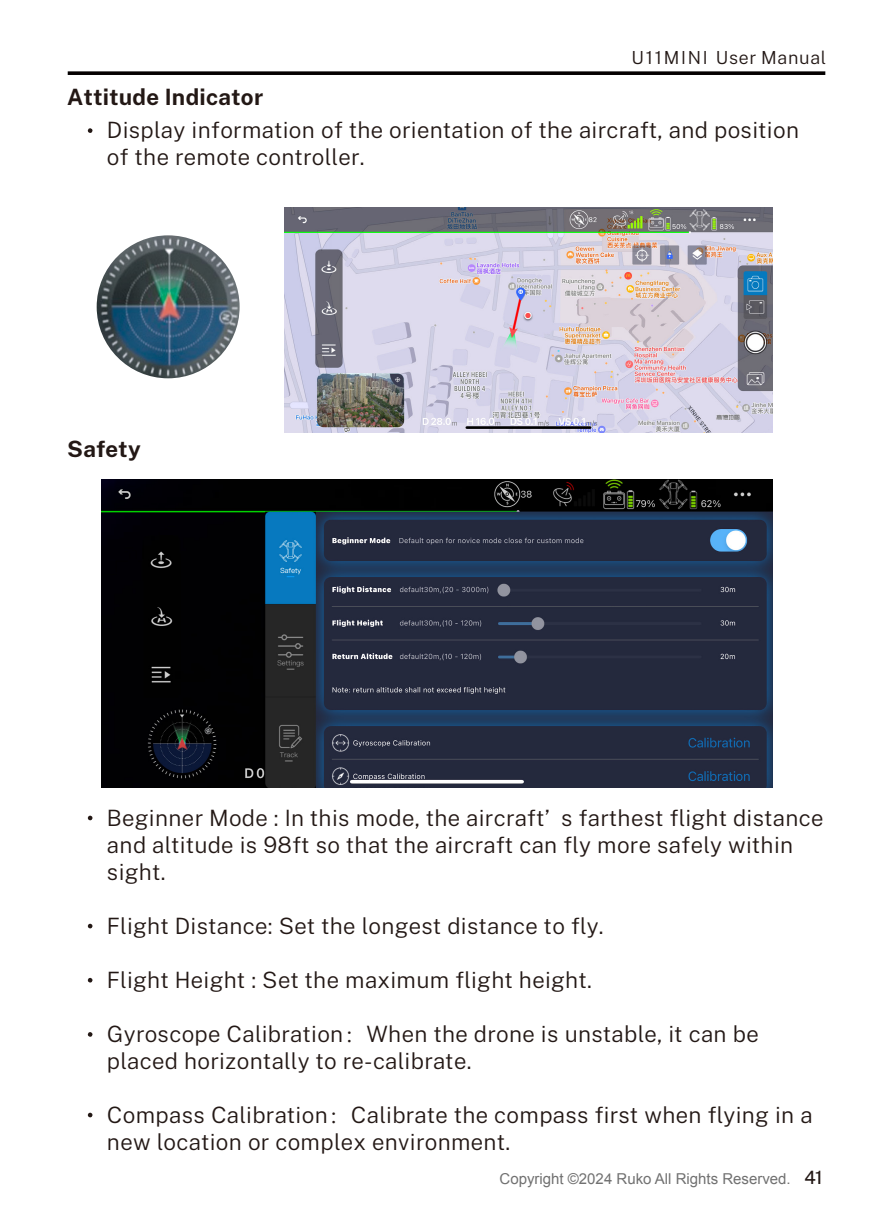
<style>
.page{position:relative;width:893px;height:1225px;background:#fff}
.page>*{position:absolute;margin:0;border:0;box-sizing:border-box;transform-origin:0 0}
.t1{font:300 22.5px/27px "Public Sans";letter-spacing:.015em;color:#231815}
.t2{font:700 22.5px "Public Sans";letter-spacing:.015em;color:#231815}
.t3{font:300 18px "Public Sans";letter-spacing:.04em;color:#231815}
.t4{font:15px "Arial";color:#717171}
.s1{font-family:"Adobe Song Std"}
.s2{font-family:"Public Sans";font-weight:500;font-size:18.3px;color:#231815}
</style>
<div class="page">
<svg style="left:68px;top:71px;width:757px;height:4px;background:#1c1919"></svg>
<svg style="left:88px;top:128px;width:5px;height:5px"></svg>
<svg style="left:88px;top:815px;width:5px;height:5px"></svg>
<svg style="left:88px;top:923px;width:5px;height:5px"></svg>
<svg style="left:88px;top:977px;width:5px;height:5px"></svg>
<svg style="left:88px;top:1032px;width:5px;height:5px"></svg>
<svg style="left:88px;top:1112px;width:5px;height:5px"></svg>
<img style="left:97px;top:235px;width:143px;height:143px;border-radius:71px">
<img style="left:101px;top:479px;width:672px;height:308px">
<img style="left:284px;top:207px;width:489px;height:226px">
<p class="t2" style="left:67px;top:79px;width:197px">Attitude Indicator</p>
<p class="t3" style="left:631px;top:44px;width:196px">U11MINI User Manual</p>
<p class="t1" style="left:107px;top:116px;width:694px">Display information of the orientation of the aircraft, and position of the remote controller.</p>
<p class="t2" style="left:67px;top:431px;width:75px">Safety</p>
<p class="t1" style="left:107px;top:803px;width:718px">Beginner Mode : In this mode, the aircraft’ s farthest flight distance and altitude is 98ft so that the aircraft can fly more safely within sight.</p>
<p class="t1" style="left:107px;top:911px;width:498px">Flight Distance: Set the longest distance to fly.</p>
<p class="t1" style="left:107px;top:965px;width:486px">Flight Height : Set the maximum flight height.</p>
<p class="t1" style="left:107px;top:1019px;width:653px">Gyroscope Calibration<span class="s1">：</span>When the drone is unstable, it can be placed horizontally to re-calibrate.</p>
<p class="t1" style="left:107px;top:1100px;width:707px">Compass Calibration<span class="s1">：</span>Calibrate the compass first when flying in a new location or complex environment.</p>
<p class="t4" style="left:500px;top:1168px;width:325px">Copyright ©2024 Ruko All Rights Reserved. <span class="s2">41</span></p>
</div>
